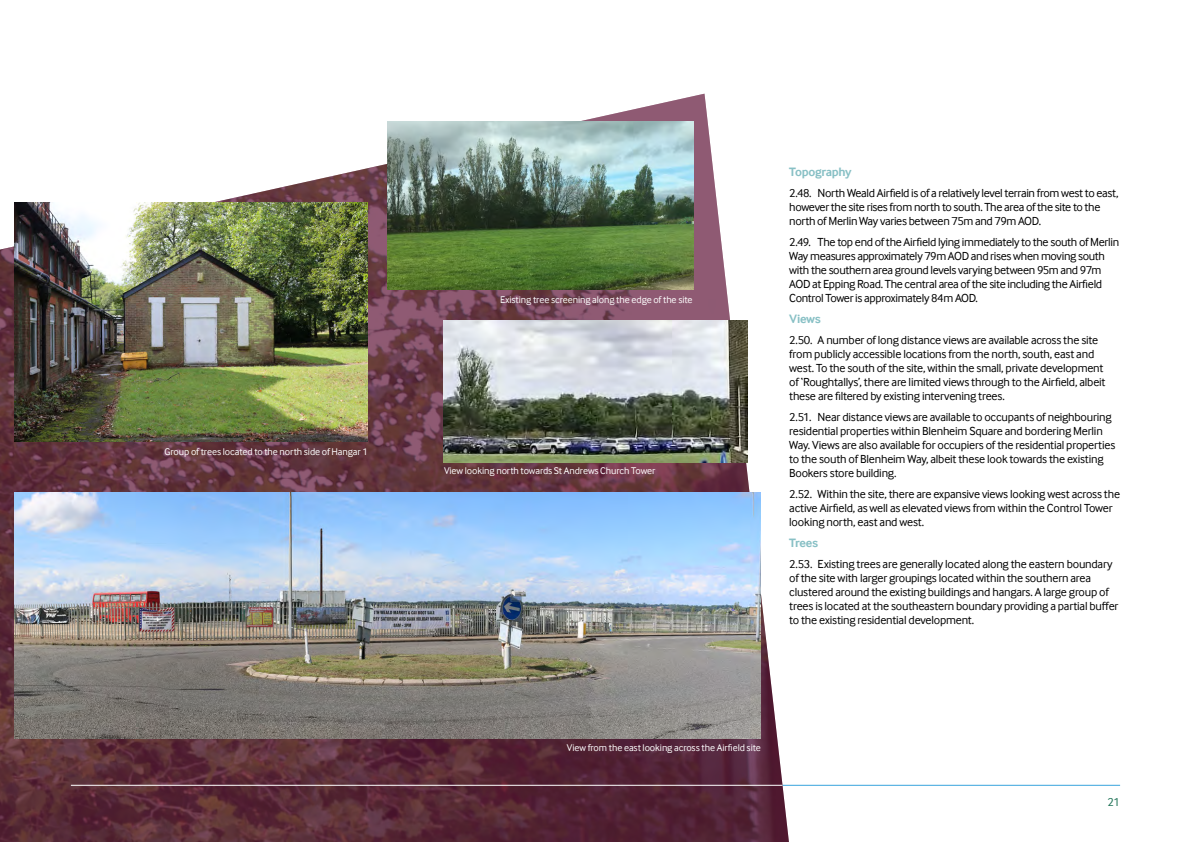
<style>
.page{position:relative;width:1191px;height:842px;background:#fff}
.page>*{position:absolute;margin:0;border:0;box-sizing:border-box;transform-origin:0 0}
.t1{font:700 12.5px "Inter Face";letter-spacing:-.02em;color:#88c0c5}
.t2{font:12px/14px "Inter Face";letter-spacing:-.02em;color:#000}
.t3{font:12px "Inter Face";color:#207357}
.t4{font:10px "Inter Face";letter-spacing:-.01em;color:#fff}
</style>
<div class="page">
<hr style="left:71px;top:785px;width:1049px;height:1px;background:#37a3dc">
<img style="left:0;top:94px;width:789px;height:748px">
<img style="left:14px;top:203px;width:354px;height:239px">
<img style="left:14px;top:492px;width:747px;height:246px">
<img style="left:443px;top:320px;width:304px;height:142px">
<img style="left:388px;top:121px;width:305px;height:168px">
<hr style="left:71px;top:785px;width:711px;height:1px;background:#fff">
<p class="t4" style="left:165px;top:446px;width:205px">Group of trees located to the north side of Hangar 1</p>
<p class="t4" style="left:500px;top:294px;width:194px">Existing tree screening along the edge of the site</p>
<p class="t4" style="left:444px;top:465px;width:213px">View looking north towards St Andrews Church Tower</p>
<p class="t1" style="left:789px;top:164px;width:64px">Topography</p>
<p class="t2" style="left:789px;top:186px;width:331px">2.48. North Weald Airfield is of a relatively level terrain from west to east, however the site rises from north to south. The area of the site to the north of Merlin Way varies between 75m and 79m AOD.</p>
<p class="t2" style="left:789px;top:235px;width:331px">2.49. The top end of the Airfield lying immediately to the south of Merlin Way measures approximately 79m AOD and rises when moving south with the southern area ground levels varying between 95m and 97m AOD at Epping Road. The central area of the site including the Airfield Control Tower is approximately 84m AOD.</p>
<p class="t1" style="left:789px;top:311px;width:33px">Views</p>
<p class="t2" style="left:789px;top:333px;width:318px">2.50. A number of long distance views are available across the site from publicly accessible locations from the north, south, east and west. To the south of the site, within the small, private development of ‘Roughtallys’, there are limited views through to the Airfield, albeit these are filtered by existing intervening trees.</p>
<p class="t2" style="left:789px;top:410px;width:327px">2.51. Near distance views are available to occupants of neighbouring residential properties within Blenheim Square and bordering Merlin Way. Views are also available for occupiers of the residential properties to the south of Blenheim Way, albeit these look towards the existing Bookers store building.</p>
<p class="t2" style="left:789px;top:487px;width:332px">2.52. Within the site, there are expansive views looking west across the active Airfield, as well as elevated views from within the Control Tower looking north, east and west.</p>
<p class="t1" style="left:789px;top:535px;width:30px">Trees</p>
<p class="t2" style="left:789px;top:557px;width:331px">2.53. Existing trees are generally located along the eastern boundary of the site with larger groupings located within the southern area clustered around the existing buildings and hangars. A large group of trees is located at the southeastern boundary providing a partial buffer to the existing residential development.</p>
<p class="t4" style="left:567px;top:742px;width:195px">View from the east looking across the Airfield site</p>
<p class="t3" style="left:1107px;top:795px;width:14px">21</p>
</div>
